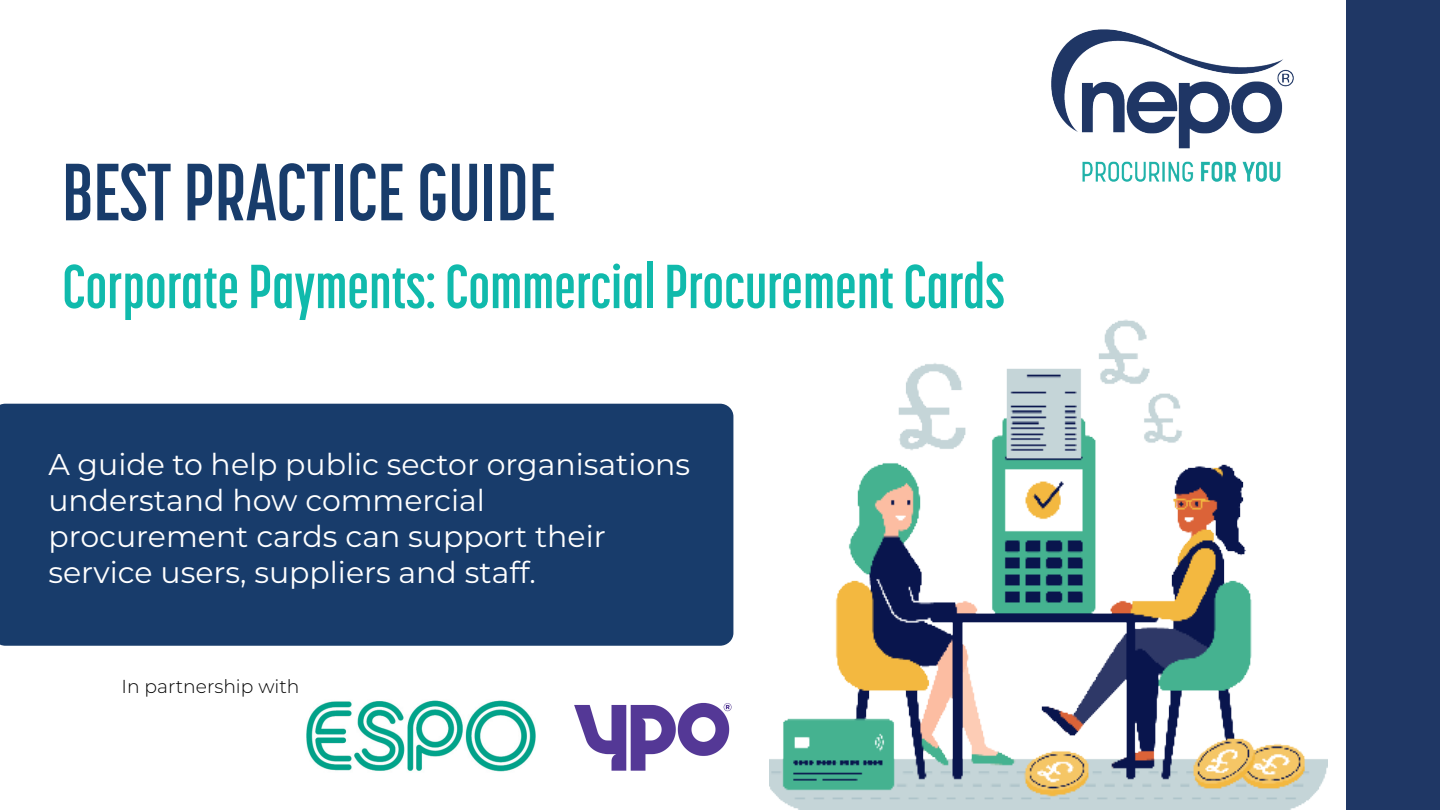
<style>
.page{position:relative;width:1440px;height:810px;background:#fff}
.page>*{position:absolute;margin:0;border:0;box-sizing:border-box;transform-origin:0 0}
.Titles_Dark{font:700 80.25px "Korolev Compressed";color:#183c6b}
.Titles_Color{font:700 61.5px "Korolev Compressed";color:#10baac}
.Paragraph_Black{font:30px/36px "Montserrat";color:#fff}
.Paragraph_Black-2{font:300 18.75px "Montserrat";color:#000}
</style>
<div class="page">
<div style="left:1346px;top:0;width:94px;height:810px;background:#1f3765"></div>
<img style="left:307px;top:700px;width:229px;height:72px">
<img style="left:574px;top:702px;width:158px;height:69px">
<img style="left:770px;top:320px;width:557px;height:490px">
<img style="left:1052px;top:29px;width:242px;height:152px">
<div style="left:0;top:404px;width:733px;height:242px;background:#183c6b"></div>
<p class="Titles_Dark" style="left:62px;top:147px;width:496px">BEST PRACTICE GUIDE</p>
<p class="Titles_Color" style="left:62px;top:252px;width:944px">Corporate Payments: Commercial Procurement Cards</p>
<p class="Paragraph_Black" style="left:48px;top:446px;width:643px">A guide to help public sector organisations understand how commercial procurement cards can support their service users, suppliers and staff.</p>
<p class="Paragraph_Black-2" style="left:122px;top:674px;width:179px">In partnership with</p>
</div>
